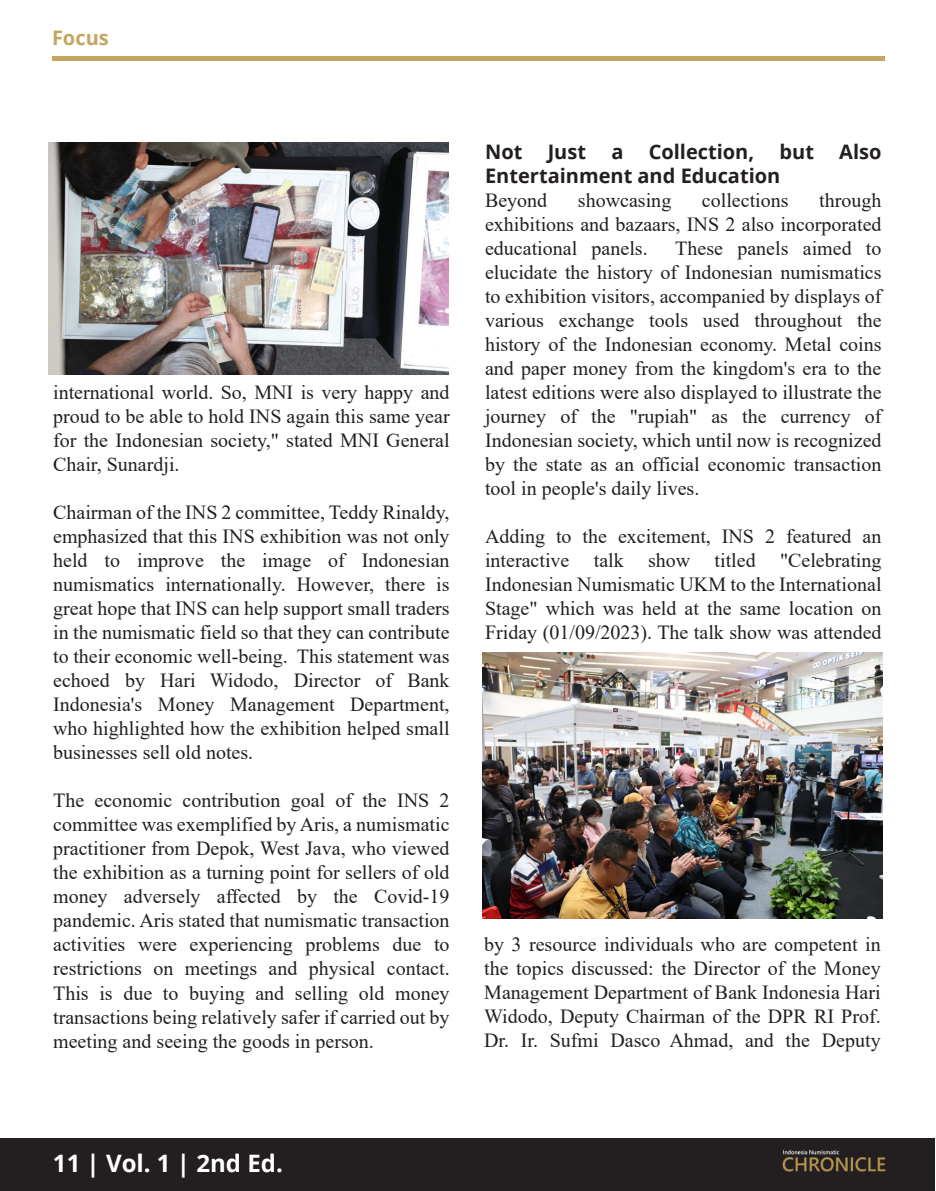
<style>
.page{position:relative;width:936px;height:1191px;background:#fff}
.page>*{position:absolute;margin:0;border:0;box-sizing:border-box;transform-origin:0 0}
.t1{font:700 24px "Open Sans";color:#fff}
.t2{font:20px/24px "Times New Roman";color:#231f20;text-align:justify}
.t3{font:700 20px "Open Sans";color:#231f20}
.t4{font:700 20px "Open Sans";color:#c6a462}
</style>
<div class="page">
<div style="left:0;top:1138px;width:934px;height:52px;background:#231f20"></div>
<img style="left:782px;top:1149px;width:104px;height:23px">
<hr style="left:52px;top:56px;width:832px;height:4px;background:#c6a462">
<img style="left:48px;top:142px;width:400px;height:233px">
<img style="left:482px;top:652px;width:399px;height:266px">
<p class="t4" style="left:52px;top:23px;width:58px">Focus</p>
<p class="t2" style="left:53px;top:380px;width:398px">international world. So, MNI is very happy and proud to be able to hold INS again this same year for the Indonesian society," stated MNI General Chair, Sunardji.</p>
<p class="t2" style="left:53px;top:500px;width:398px">Chairman of the INS 2 committee, Teddy Rinaldy, emphasized that this INS exhibition was not only held to improve the image of Indonesian numismatics internationally. However, there is great hope that INS can help support small traders in the numismatic field so that they can contribute to their economic well-being. This statement was echoed by Hari Widodo, Director of Bank Indonesia's Money Management Department, who highlighted how the exhibition helped small businesses sell old notes.</p>
<p class="t2" style="left:53px;top:788px;width:398px">The economic contribution goal of the INS 2 committee was exemplified by Aris, a numismatic practitioner from Depok, West Java, who viewed the exhibition as a turning point for sellers of old money adversely affected by the Covid-19 pandemic. Aris stated that numismatic transaction activities were experiencing problems due to restrictions on meetings and physical contact.<br>This is due to buying and selling old money transactions being relatively safer if carried out by meeting and seeing the goods in person.</p>
<p class="t3" style="left:485px;top:137px;width:39px">Not</p>
<p class="t3" style="left:547px;top:137px;width:40px">Just</p>
<p class="t3" style="left:611px;top:137px;width:14px">a</p>
<p class="t3" style="left:648px;top:137px;width:107px">Collection,</p>
<p class="t3" style="left:779px;top:137px;width:36px">but</p>
<p class="t3" style="left:839px;top:137px;width:44px">Also</p>
<p class="t3" style="left:485px;top:161px;width:297px">Entertainment and Education</p>
<p class="t2" style="left:485px;top:187px;width:64px">Beyond</p>
<p class="t2" style="left:578px;top:187px;width:95px">showcasing</p>
<p class="t2" style="left:702px;top:187px;width:88px">collections</p>
<p class="t2" style="left:485px;top:187px;width:398px;text-indent:334px">through exhibitions and bazaars, INS 2 also incorporated educational panels.</p>
<p class="t2" style="left:485px;top:235px;width:398px;text-indent:190px">These panels aimed to elucidate the history of Indonesian numismatics to exhibition visitors, accompanied by displays of various exchange tools used throughout the history of the Indonesian economy. Metal coins and paper money from the kingdom's era to the latest editions were also displayed to illustrate the journey of the "rupiah" as the currency of Indonesian society, which until now is recognized by the state as an official economic transaction tool in people's daily lives.</p>
<p class="t2" style="left:485px;top:523px;width:398px">Adding to the excitement, INS 2 featured an interactive talk show titled "Celebrating Indonesian Numismatic UKM to the International Stage" which was held at the same location on Friday (01/09/2023). The talk show was attended</p>
<p class="t2" style="left:484px;top:931px;width:398px">by 3 resource individuals who are competent in the topics discussed: the Director of the Money Management Department of Bank Indonesia Hari Widodo, Deputy Chairman of the DPR RI Prof.<br>Dr. Ir. Sufmi Dasco Ahmad, and the Deputy</p>
<p class="t1" style="left:53px;top:1146px;width:231px">11 | Vol. 1 | 2nd Ed.</p>
</div>
